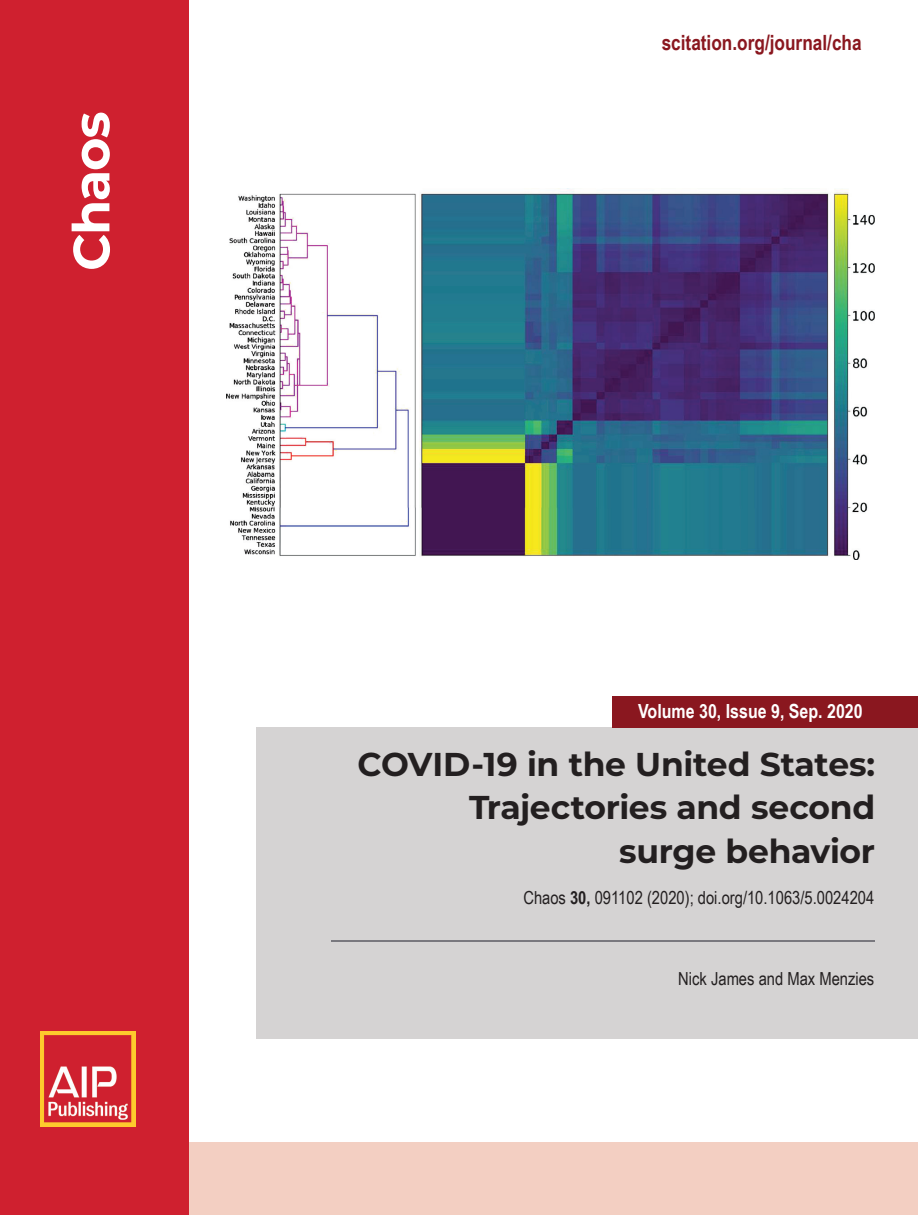
<style>
.page{position:relative;width:918px;height:1215px;background:#fff}
.page>*{position:absolute;margin:0;border:0;box-sizing:border-box;transform-origin:0 0}
.t1{font:700 51px "Montserrat";letter-spacing:-.025em;color:#fff}
.t2{font:700 33px/43.5px "Montserrat";letter-spacing:-.01em;color:#231f20;text-align:right}
.t3{font:700 21px "Arial Narrow";color:#8a171f}
.t4{font:700 19.5px "Arial Narrow";color:#fff}
.t5{font:18px "Arial Narrow";color:#231f20}
.s1{font-weight:700}
</style>
<div class="page">
<div style="left:0;top:1143px;width:918px;height:72px;background:#f3cfc2"></div>
<div style="left:0;top:0;width:189px;height:1215px;background:#cf202f"></div>
<img style="left:40px;top:1032px;width:95px;height:94px">
<div style="left:256px;top:727px;width:662px;height:312px;background:#d5d3d3"></div>
<div style="left:612px;top:696px;width:306px;height:31px;background:#8a171f"></div>
<img style="left:227px;top:189px;width:648px;height:371px">
<hr style="left:331px;top:940px;width:544px;height:1px;background:#79787e">
<h1 class="t1" style="left:71px;top:271px;width:161px;rotate:-90deg">Chaos</h1>
<p class="t3" style="left:662px;top:30px;width:202px">scitation.org/journal/cha</p>
<p class="t4" style="left:638px;top:700px;width:226px">Volume 30, Issue 9, Sep. 2020</p>
<h2 class="t2" style="left:358px;top:744px;width:519px">COVID-19 in the United States:<br>Trajectories and second<br>surge behavior</h2>
<p class="t5" style="left:523px;top:887px;width:352px">Chaos <span class="s1">30,</span> 091102 (2020); doi.org/10.1063/5.0024204</p>
<p class="t5" style="left:678px;top:968px;width:198px">Nick James and Max Menzies</p>
</div>
